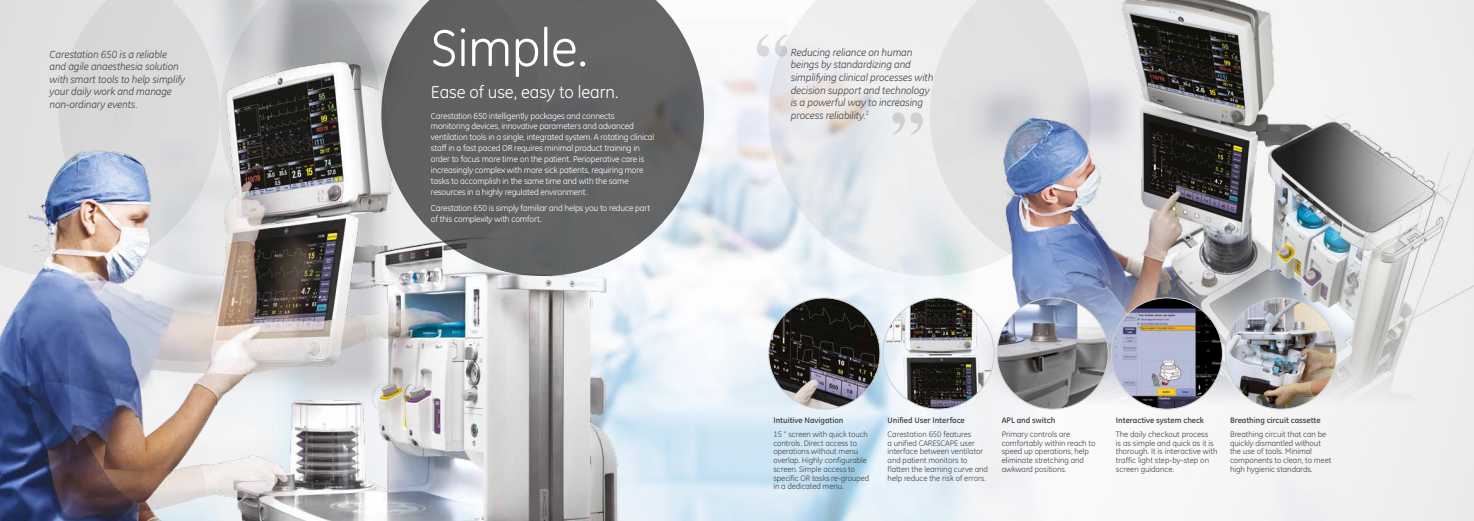
<style>
.page{position:relative;width:1474px;height:521px;background:#fff}
.page>*{position:absolute;margin:0;border:0;box-sizing:border-box;transform-origin:0 0}
.t1{font:52.5px "GE Inspira";letter-spacing:-.005em;color:#fff}
.t2{font:17.5px "GE Inspira";letter-spacing:-.005em;color:#fff}
.t3{font:italic 10.5px/12.6px "GE Inspira";letter-spacing:-.01em;color:#454444}
.t4{font:8.75px/10.9px "GE Inspira";letter-spacing:-.02em;color:#fff}
.t5{font:8.14px/8.8px "GE Inspira";letter-spacing:-.005em;color:#454444}
.t6{font:700 8.14px "GE Inspira";letter-spacing:-.005em;color:#454444}
</style>
<div class="page">
<svg style="left:636px;top:57px;width:175px;height:464px"></svg>
<svg style="left:768px;top:6px;width:43px;height:270px;fill:#e9eaef"></svg>
<img style="left:811px;top:0;width:662px;height:521px">
<svg style="left:220px;top:0;width:161px;height:58px;background:#b6b7ba"></svg>
<div style="left:0;top:0;width:220px;height:58px;background:#dedede"></div>
<img style="left:0;top:58px;width:636px;height:463px">
<img style="left:768px;top:298px;width:112px;height:111px;border-radius:56px">
<img style="left:882px;top:298px;width:112px;height:111px;border-radius:56px">
<img style="left:997px;top:298px;width:111px;height:111px;border-radius:56px">
<img style="left:1111px;top:298px;width:111px;height:111px;border-radius:56px">
<img style="left:1225px;top:298px;width:111px;height:111px;border-radius:56px">
<svg style="left:756px;top:34px;width:31px;height:23px"></svg>
<svg style="left:892px;top:112px;width:30px;height:23px"></svg>
<svg style="left:381px;top:0;width:323px;height:276px;background:#767677"></svg>
<h1 class="t1" style="left:431px;top:18px;width:158px">Simple.</h1>
<h2 class="t2" style="left:431px;top:82px;width:189px">Ease of use, easy to learn.</h2>
<p class="t4" style="left:431px;top:110px;width:225px">Carestation 650 intelligently packages and connects monitoring devices, innovative parameters and advanced ventilation tools in a single, integrated system. A rotating clinical staff in a fast paced OR requires minimal product training in order to focus more time on the patient. Perioperative care is increasingly complex with more sick patients, requiring more tasks to accomplish in the same time and with the same resources in a highly regulated environment.</p>
<p class="t4" style="left:431px;top:202px;width:221px">Carestation 650 is simply familiar and helps you to reduce part of this complexity with comfort.</p>
<p class="t3" style="left:50px;top:48px;width:137px">Carestation 650 is a reliable and agile anaesthesia solution with smart tools to help simplify your daily work and manage non-ordinary events.</p>
<p class="t3" style="left:790px;top:46px;width:144px">Reducing reliance on human beings by standardizing and simplifying clinical processes with decision support and technology is a powerful way to increasing process reliability.<sup>1</sup></p>
<p class="t6" style="left:773px;top:415px;width:72px">Intuitive Navigation</p>
<p class="t5" style="left:773px;top:430px;width:97px">15 ‘’ screen with quick touch controls. Direct access to operations without menu overlap. Highly configurable screen. Simple access to specific OR tasks re-grouped in a dedicated menu.</p>
<p class="t6" style="left:887px;top:415px;width:79px">Unified User Interface</p>
<p class="t5" style="left:887px;top:430px;width:102px">Carestation 650 features<br>a unified CARESCAPE user interface between ventilator and patient monitors to flatten the learning curve and help reduce the risk of errors.</p>
<p class="t6" style="left:1001px;top:415px;width:55px">APL and switch</p>
<p class="t5" style="left:1001px;top:430px;width:95px">Primary controls are comfortably within reach to speed up operations, help eliminate stretching and awkward positions.</p>
<p class="t6" style="left:1115px;top:415px;width:90px">Interactive system check</p>
<p class="t5" style="left:1115px;top:430px;width:103px">The daily checkout process<br>is as simple and quick as it is thorough. It is interactive with traffic light step-by-step on screen guidance.</p>
<p class="t6" style="left:1229px;top:415px;width:92px">Breathing circuit cassette</p>
<p class="t5" style="left:1229px;top:430px;width:103px">Breathing circuit that can be quickly dismantled without the use of tools. Minimal components to clean, to meet high hygienic standards.</p>
</div>
